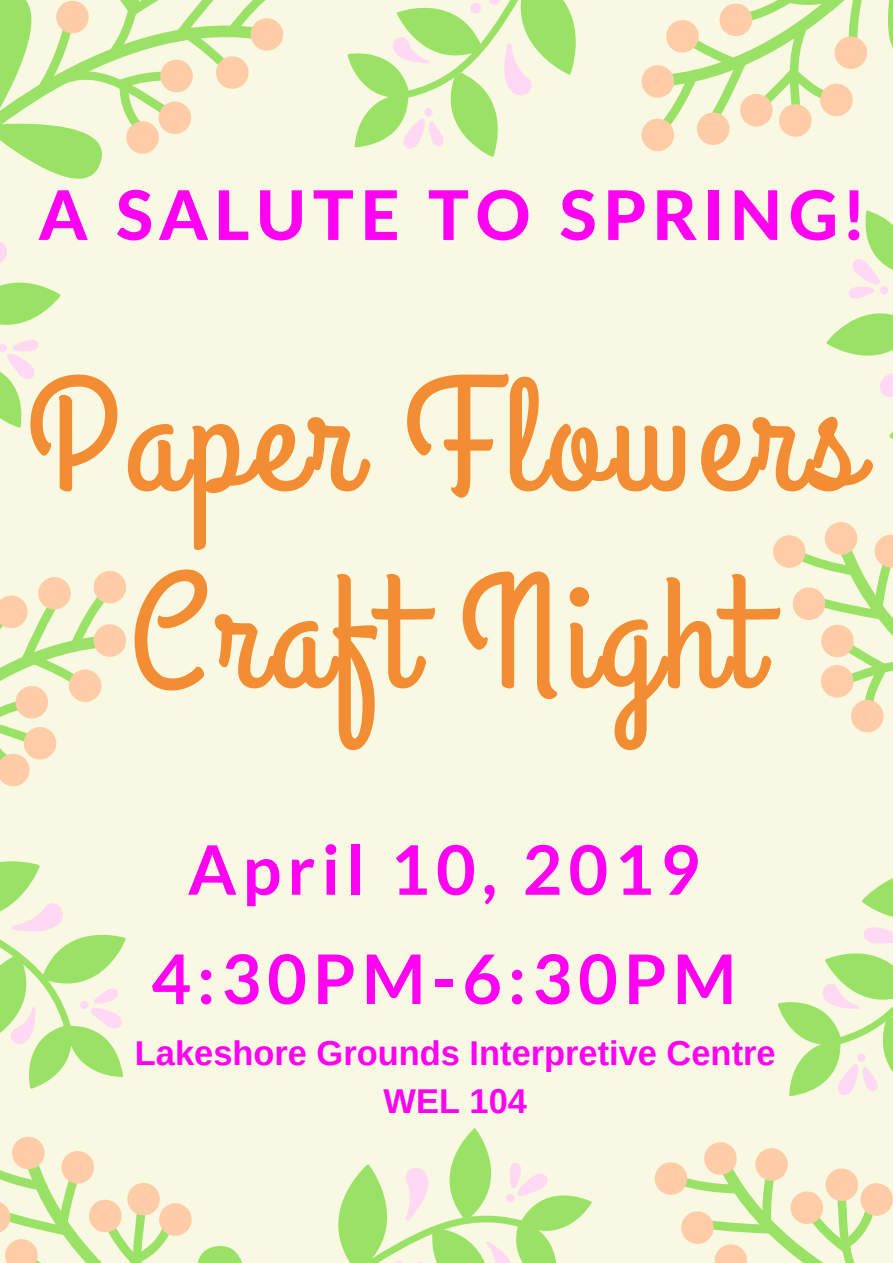
<style>
.page{position:relative;width:893px;height:1263px;background:#f9f9e3}
.page>*{position:absolute;margin:0;border:0;box-sizing:border-box;transform-origin:0 0}
.t1{font:160.57px/197px "Grand Hotel";letter-spacing:.04em;color:#f28d33;text-align:center}
.t2{font:700 68.32px/109.2px "Lato";letter-spacing:.09em;color:#ff00f2;text-align:center}
.t3{font:800 68.32px "Lato Latin";letter-spacing:.09em;color:#ff00f2}
.t4{font:700 34.42px/47.8px "Arimo";color:#ff00f2;text-align:center}
</style>
<div class="page">
<svg style="left:773px;top:522px;width:120px;height:211px"></svg>
<svg style="left:654px;top:1142px;width:239px;height:121px"></svg>
<svg style="left:641px;top:0;width:252px;height:151px"></svg>
<svg style="left:347px;top:0;width:229px;height:157px"></svg>
<svg style="left:338px;top:1128px;width:254px;height:135px"></svg>
<svg style="left:826px;top:210px;width:67px;height:229px"></svg>
<svg style="left:777px;top:878px;width:116px;height:219px"></svg>
<svg style="left:0;top:571px;width:126px;height:216px"></svg>
<svg style="left:0;top:1136px;width:242px;height:127px"></svg>
<svg style="left:0;top:0;width:283px;height:428px"></svg>
<svg style="left:0;top:861px;width:126px;height:228px"></svg>
<h2 class="t3" style="left:39px;top:172px;width:826px">A SALUTE TO SPRING!</h2>
<h1 class="t1" style="left:28px;top:346px;width:832px">Paper Flowers<br>Craft Night</h1>
<h2 class="t2" style="left:151px;top:814px;width:586px">April 10, 2019<br>4:30PM-6:30PM</h2>
<p class="t4" style="left:135px;top:1029px;width:642px">Lakeshore Grounds Interpretive Centre<br>WEL 104</p>
</div>
